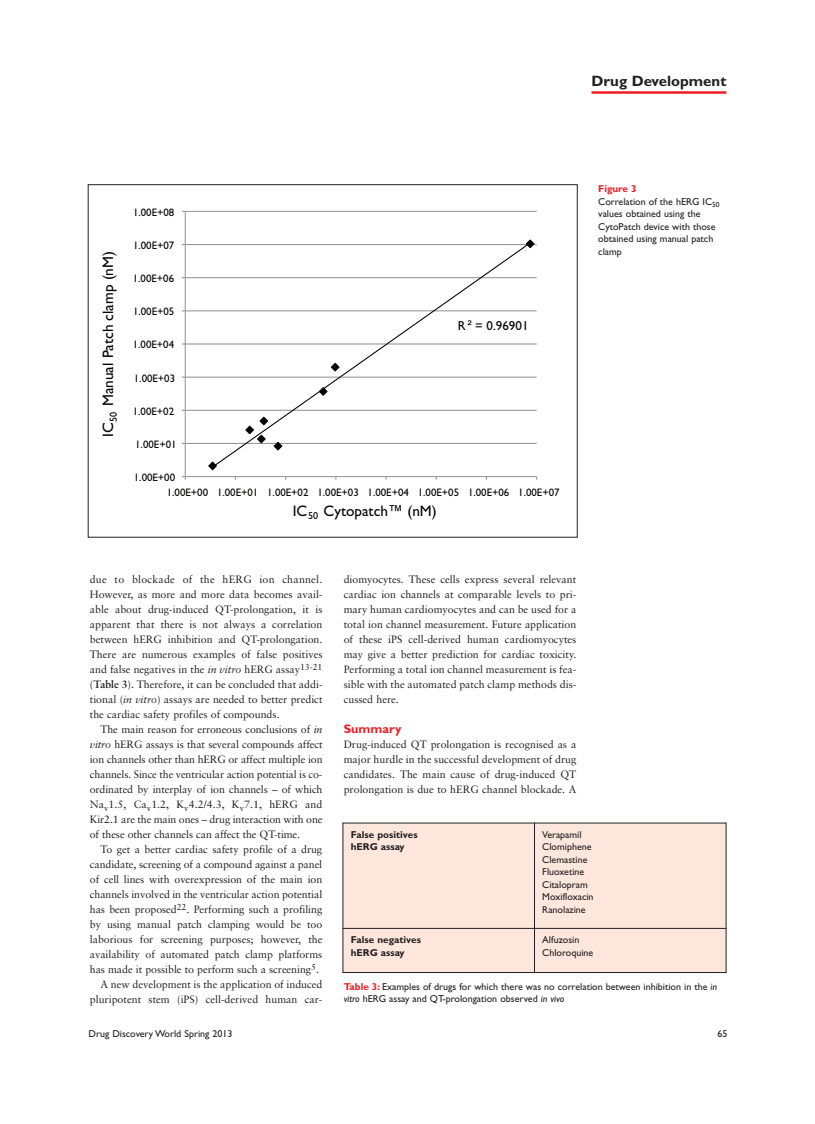
<style>
.page{position:relative;width:815px;height:1124px;background:#fff}
.page>*{position:absolute;margin:0;border:0;box-sizing:border-box;transform-origin:0 0}
.t1{font:15.25px "Gill Sans";color:#050504}
.t2{font:700 15px "Gill Sans";color:#231f20}
.t3{font:13px "Gill Sans";color:#050504}
.t4{font:700 12.5px "Gill Sans";color:#ee1d23}
.t5{font:10.88px "Gill Sans";color:#050504}
.t6{font:10.62px/15px "Sabon";letter-spacing:-.005em;color:#231f20;text-align:justify}
.t7{font:10px/12.5px "Gill Sans";color:#231f20}
.t8{font:700 10px/12.5px "Gill Sans";color:#231f20}
.s1{font-weight:700;color:#ee1d23}
.s2{font-style:italic}
.s3{font-weight:700}
</style>
<div class="page">
<hr style="left:591px;top:91px;width:135px;height:3px;background:#ee1d23">
<div style="left:343px;top:822px;width:191px;height:106px;background:#fde7dc"></div>
<div style="left:534px;top:822px;width:192px;height:106px;background:#fde7dc"></div>
<div style="left:343px;top:928px;width:191px;height:44px;background:#fde7dc"></div>
<div style="left:534px;top:928px;width:192px;height:44px;background:#fde7dc"></div>
<hr style="left:343px;top:822px;width:1px;height:150px;background:#231f20">
<hr style="left:534px;top:822px;width:1px;height:150px;background:#231f20">
<hr style="left:726px;top:822px;width:1px;height:150px;background:#231f20">
<hr style="left:343px;top:822px;width:383px;height:1px;background:#231f20">
<hr style="left:343px;top:927px;width:383px;height:1px;background:#231f20">
<hr style="left:343px;top:972px;width:383px;height:1px;background:#231f20">
<hr style="left:185px;top:443px;width:352px;height:1px;background:#989898">
<hr style="left:185px;top:409px;width:352px;height:2px;background:#989898">
<hr style="left:185px;top:376px;width:352px;height:1px;background:#989898">
<hr style="left:185px;top:343px;width:352px;height:1px;background:#989898">
<hr style="left:185px;top:310px;width:352px;height:1px;background:#989898">
<hr style="left:185px;top:277px;width:352px;height:1px;background:#989898">
<hr style="left:185px;top:244px;width:352px;height:1px;background:#989898">
<hr style="left:185px;top:211px;width:352px;height:1px;background:#989898">
<hr style="left:185px;top:211px;width:1px;height:265px;background:#989898">
<hr style="left:185px;top:476px;width:352px;height:1px;background:#989898">
<svg style="left:208px;top:463px;width:7px;height:8px"></svg>
<svg style="left:528px;top:239px;width:7px;height:8px"></svg>
<svg style="left:211px;top:241px;width:321px;height:227px"></svg>
<svg style="left:467px;top:320px;width:4px;height:5px"></svg>
<h2 class="t2" style="left:592px;top:76px;width:136px">Drug Development</h2>
<h1 class="t1" style="left:103px;top:437px;width:187px;rotate:-90deg">IC<sub>50</sub> Manual Patch clamp (nM)</h1>
<p class="t5" style="left:133px;top:208px;width:43px">1.00E+08</p>
<p class="t5" style="left:133px;top:241px;width:43px">1.00E+07</p>
<p class="t5" style="left:133px;top:274px;width:43px">1.00E+06</p>
<p class="t5" style="left:133px;top:308px;width:43px">1.00E+05</p>
<p class="t5" style="left:133px;top:341px;width:43px">1.00E+04</p>
<p class="t5" style="left:134px;top:374px;width:43px">1.00E+03</p>
<p class="t5" style="left:133px;top:407px;width:43px">1.00E+02</p>
<p class="t5" style="left:135px;top:440px;width:43px">1.00E+01</p>
<p class="t5" style="left:134px;top:473px;width:43px">1.00E+00</p>
<p class="t3" style="left:458px;top:321px;width:72px">R = 0.96901</p>
<p class="t5" style="left:167px;top:488px;width:394px">1.00E+00 1.00E+01 1.00E+02 1.00E+03 1.00E+04 1.00E+05 1.00E+06 1.00E+07</p>
<h1 class="t1" style="left:293px;top:505px;width:145px">IC<sub>50</sub> Cytopatch™ (nM)</h1>
<p class="t7" style="left:598px;top:184px;width:123px"><span class="s1">Figure 3<br></span>Correlation of the hERG IC<sub>50 </sub>values obtained using the<br>CytoPatch device with those obtained using manual patch clamp</p>
<p class="t6" style="left:90px;top:572px;width:234px">due to blockade of the hERG ion channel.<br>However, as more and more data becomes avail&shy;able about drug-induced QT-prolongation, it is apparent that there is not always a correlation between hERG inhibition and QT-prolongation.<br>There are numerous examples of false positives and false negatives in the <span class="s2">in vitro</span> hERG assay<sup>13-21 </sup>(<span class="s3">Table 3</span>). Therefore, it can be concluded that addi&shy;tional (<span class="s2">in vitro</span>) assays are needed to better predict the cardiac safety profiles of compounds.</p>
<p class="t6" style="left:90px;top:722px;width:234px;text-indent:11px">The main reason for erroneous conclusions of <span class="s2">in vitro</span> hERG assays is that several compounds affect ion channels other than hERG or affect multiple ion channels. Since the ventricular action potential is co&shy;ordinated by interplay of ion channels – of which Na<sub>v</sub>1.5, Ca<sub>v</sub>1.2, K<sub>v</sub>4.2/4.3, K<sub>v</sub>7.1, hERG and Kir2.1 are the main ones – drug interaction with one of these other channels can affect the QT-time.</p>
<p class="t6" style="left:100px;top:842px;width:223px">To get a better cardiac safety profile of a drug</p>
<p class="t6" style="left:90px;top:857px;width:234px">candidate, screening of a compound against a panel</p>
<p class="t6" style="left:90px;top:872px;width:234px">of cell lines with overexpression of the main ion</p>
<p class="t6" style="left:90px;top:887px;width:234px">channels involved in the ventricular action potential</p>
<p class="t6" style="left:90px;top:902px;width:234px">has been proposed<sup>22</sup>. Performing such a profiling</p>
<p class="t6" style="left:90px;top:917px;width:234px">by using manual patch clamping would be too</p>
<p class="t6" style="left:90px;top:932px;width:234px">laborious for screening purposes; however, the</p>
<p class="t6" style="left:90px;top:947px;width:234px">availability of automated patch clamp platforms</p>
<p class="t6" style="left:90px;top:962px;width:231px">has made it possible to perform such a screening<sup>5</sup>.</p>
<p class="t6" style="left:100px;top:977px;width:224px">A new development is the application of induced</p>
<p class="t6" style="left:90px;top:992px;width:234px">pluripotent stem (iPS) cell-derived human car-</p>
<p class="t6" style="left:344px;top:572px;width:234px">diomyocytes. These cells express several relevant cardiac ion channels at comparable levels to pri&shy;mary human cardiomyocytes and can be used for a total ion channel measurement. Future application of these iPS cell-derived human cardiomyocytes may give a better prediction for cardiac toxicity.<br>Performing a total ion channel measurement is fea&shy;sible with the automated patch clamp methods dis&shy;cussed here.</p>
<p class="t4" style="left:344px;top:724px;width:59px">Summary</p>
<p class="t6" style="left:344px;top:737px;width:234px">Drug-induced QT prolongation is recognised as a major hurdle in the successful development of drug candidates. The main cause of drug-induced QT prolongation is due to hERG channel blockade. A</p>
<p class="t8" style="left:351px;top:829px;width:68px">False positives hERG assay</p>
<p class="t7" style="left:542px;top:829px;width:53px">Verapamil<br>Clomiphene<br>Clemastine<br>Fluoxetine<br>Citalopram<br>Moxifloxacin<br>Ranolazine</p>
<p class="t8" style="left:351px;top:934px;width:72px">False negatives hERG assay</p>
<p class="t7" style="left:542px;top:934px;width:52px">Alfuzosin<br>Chloroquine</p>
<p class="t7" style="left:344px;top:980px;width:375px"><span class="s1">Table 3:</span> Examples of drugs for which there was no correlation between inhibition in the <span class="s2">in vitro</span> hERG assay and QT-prolongation observed <span class="s2">in vivo</span></p>
<p class="t7" style="left:89px;top:1028px;width:145px">Drug Discovery World Spring 2013</p>
<p class="t7" style="left:717px;top:1028px;width:11px">65</p>
</div>
